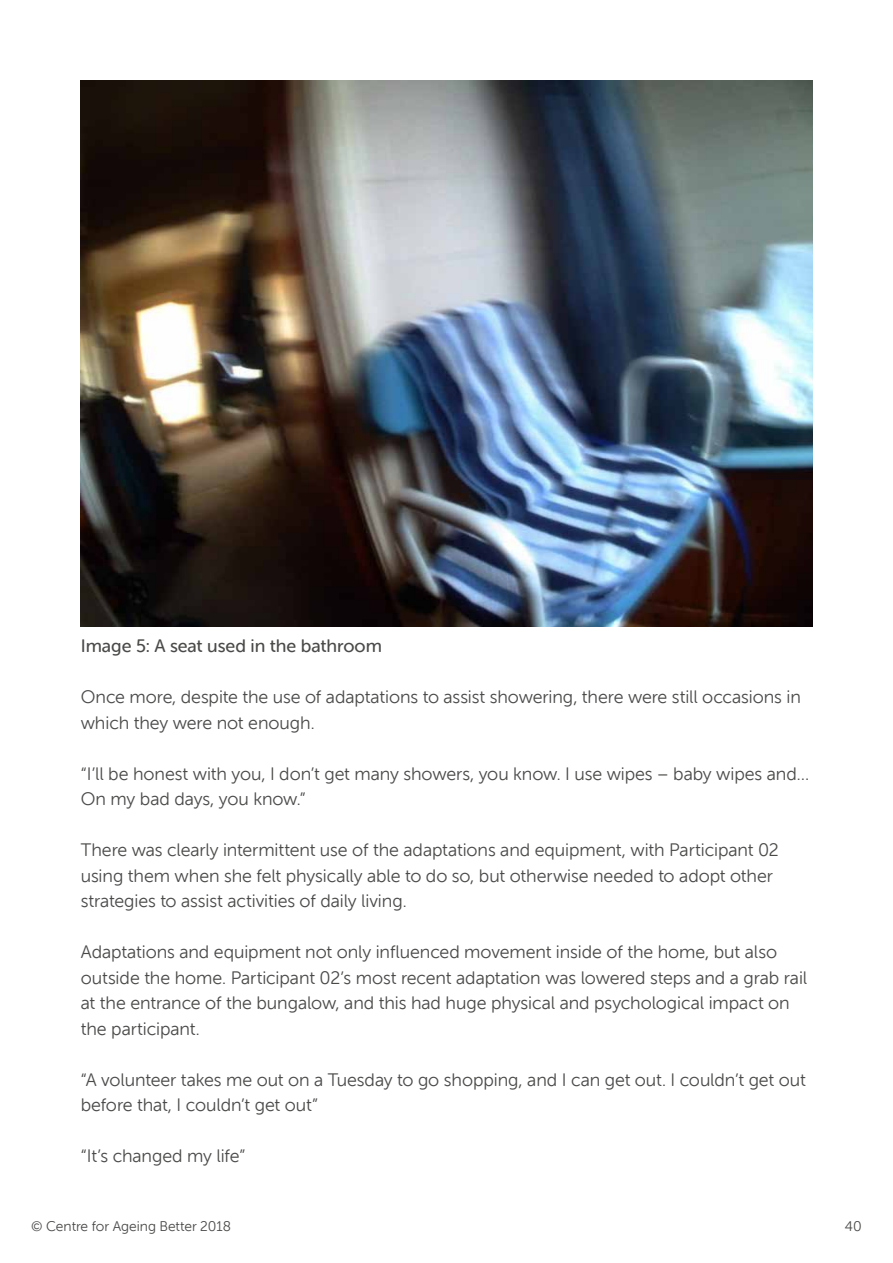
<style>
.page{position:relative;width:893px;height:1263px;background:#fff}
.page>*{position:absolute;margin:0;border:0;box-sizing:border-box;transform-origin:0 0}
.t1{font:18px/25.5px "Museo Sans W01 Rounded 300";letter-spacing:-.005em;color:#4a4a49}
.t2{font:18px "Museo Sans W01 Rounded 500";letter-spacing:-.005em;color:#4a4a49}
.t3{font:13.95px "Museo Sans W01 Rounded 300";color:#4a4a49}
</style>
<div class="page">
<img style="left:81px;top:81px;width:731px;height:546px">
<p class="t2" style="left:81px;top:636px;width:303px">Image 5: A seat used in the bathroom</p>
<p class="t1" style="left:81px;top:684px;width:721px">Once more, despite the use of adaptations to assist showering, there were still occasions in which they were not enough.</p>
<p class="t1" style="left:81px;top:761px;width:730px">“I’ll be honest with you, I don’t get many showers, you know. I use wipes – baby wipes and…<br>On my bad days, you know.”</p>
<p class="t1" style="left:81px;top:837px;width:699px">There was clearly intermittent use of the adaptations and equipment, with Participant 02 using them when she felt physically able to do so, but otherwise needed to adopt other strategies to assist activities of daily living.</p>
<p class="t1" style="left:81px;top:939px;width:728px">Adaptations and equipment not only influenced movement inside of the home, but also outside the home. Participant 02’s most recent adaptation was lowered steps and a grab rail at the entrance of the bungalow, and this had huge physical and psychological impact on the participant.</p>
<p class="t1" style="left:81px;top:1067px;width:726px">“A volunteer takes me out on a Tuesday to go shopping, and I can get out. I couldn’t get out before that, I couldn’t get out”</p>
<p class="t1" style="left:81px;top:1143px;width:166px">“It’s changed my life”</p>
<p class="t3" style="left:31px;top:1218px;width:201px">© Centre for Ageing Better 2018</p>
<p class="t3" style="left:845px;top:1218px;width:18px">40</p>
</div>
